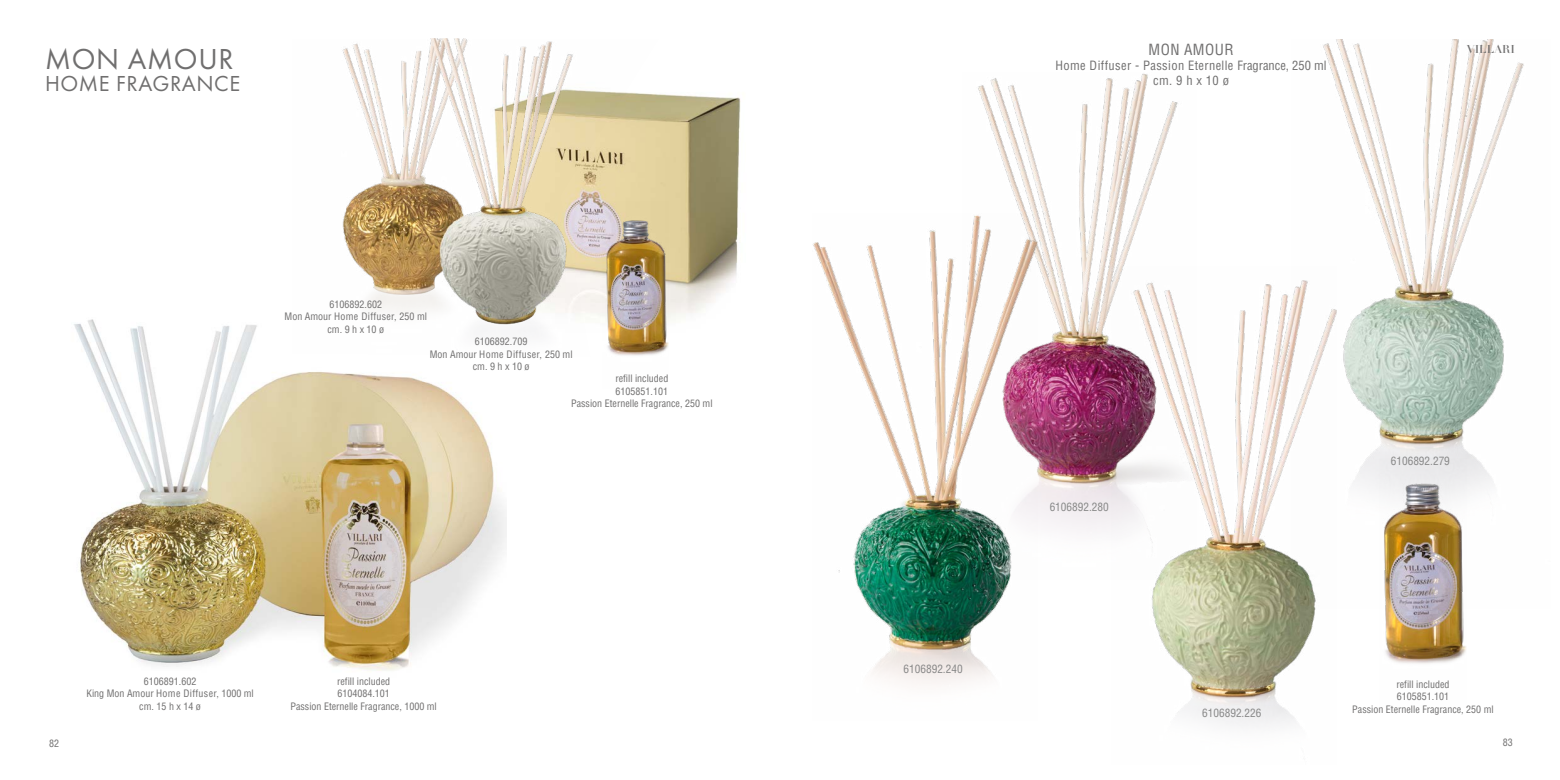
<style>
.page{position:relative;width:1560px;height:780px;background:#fff}
.page>*{position:absolute;margin:0;border:0;box-sizing:border-box;transform-origin:0 0}
.t1{font:30px "Futura PT";letter-spacing:.025em;color:#706f6f}
.t2{font:22.5px "Futura PT";letter-spacing:.025em;color:#706f6f}
.t3{font:condensed 15px "Helvetica";letter-spacing:.03em;color:#706f6f}
.t4{font:condensed 12.5px/15px "Helvetica";letter-spacing:.03em;color:#706f6f;text-align:center}
.t5{font:condensed 11.25px "Helvetica";color:#878787}
.t6{font:11.25px "Didot LT Std Headline";color:#706f6f}
.t7{font:condensed 10px/12.5px "Helvetica";color:#706f6f;text-align:center}
</style>
<div class="page">
<img style="left:660px;top:94px;width:81px;height:227px">
<img style="left:1323px;top:40px;width:201px;height:452px">
<img style="left:978px;top:73px;width:200px;height:459px">
<img style="left:1111px;top:267px;width:225px;height:460px">
<img style="left:813px;top:214px;width:224px;height:470px">
<img style="left:1378px;top:458px;width:88px;height:206px">
<img style="left:74px;top:319px;width:433px;height:352px">
<img style="left:291px;top:38px;width:369px;height:319px">
<img style="left:602px;top:201px;width:66px;height:156px">
<h1 class="t1" style="left:45px;top:41px;width:190px">MON AMOUR</h1>
<h2 class="t2" style="left:45px;top:70px;width:197px">HOME FRAGRANCE</h2>
<p class="t7" style="left:284px;top:298px;width:144px">6106892.602<br>Mon Amour Home Diffuser, 250 ml cm. 9 h x 10 ø</p>
<p class="t7" style="left:430px;top:335px;width:144px">6106892.709<br>Mon Amour Home Diffuser, 250 ml cm. 9 h x 10 ø</p>
<p class="t7" style="left:571px;top:372px;width:143px">refill included<br>6105851.101<br>Passion Eternelle Fragrance, 250 ml</p>
<p class="t7" style="left:49px;top:737px;width:11px">82</p>
<p class="t7" style="left:86px;top:674px;width:169px">6106891.602<br>King Mon Amour Home Diffuser, 1000 ml cm. 15 h x 14 ø</p>
<p class="t7" style="left:290px;top:674px;width:148px">refill included<br>6104084.101<br>Passion Eternelle Fragrance, 1000 ml</p>
<h3 class="t3" style="left:1148px;top:40px;width:86px">MON AMOUR</h3>
<p class="t4" style="left:1055px;top:57px;width:272px">Home Diffuser - Passion Eternelle Fragrance, 250 ml cm. 9 h x 10 ø</p>
<p class="t6" style="left:1466px;top:42px;width:50px">VILLARI</p>
<p class="t5" style="left:903px;top:661px;width:61px">6106892.240</p>
<p class="t5" style="left:1049px;top:499px;width:61px">6106892.280</p>
<p class="t5" style="left:1202px;top:706px;width:61px">6106892.226</p>
<p class="t5" style="left:1390px;top:454px;width:61px">6106892.279</p>
<p class="t7" style="left:1352px;top:678px;width:143px">refill included<br>6105851.101<br>Passion Eternelle Fragrance, 250 ml</p>
<p class="t7" style="left:1502px;top:736px;width:11px">83</p>
</div>
